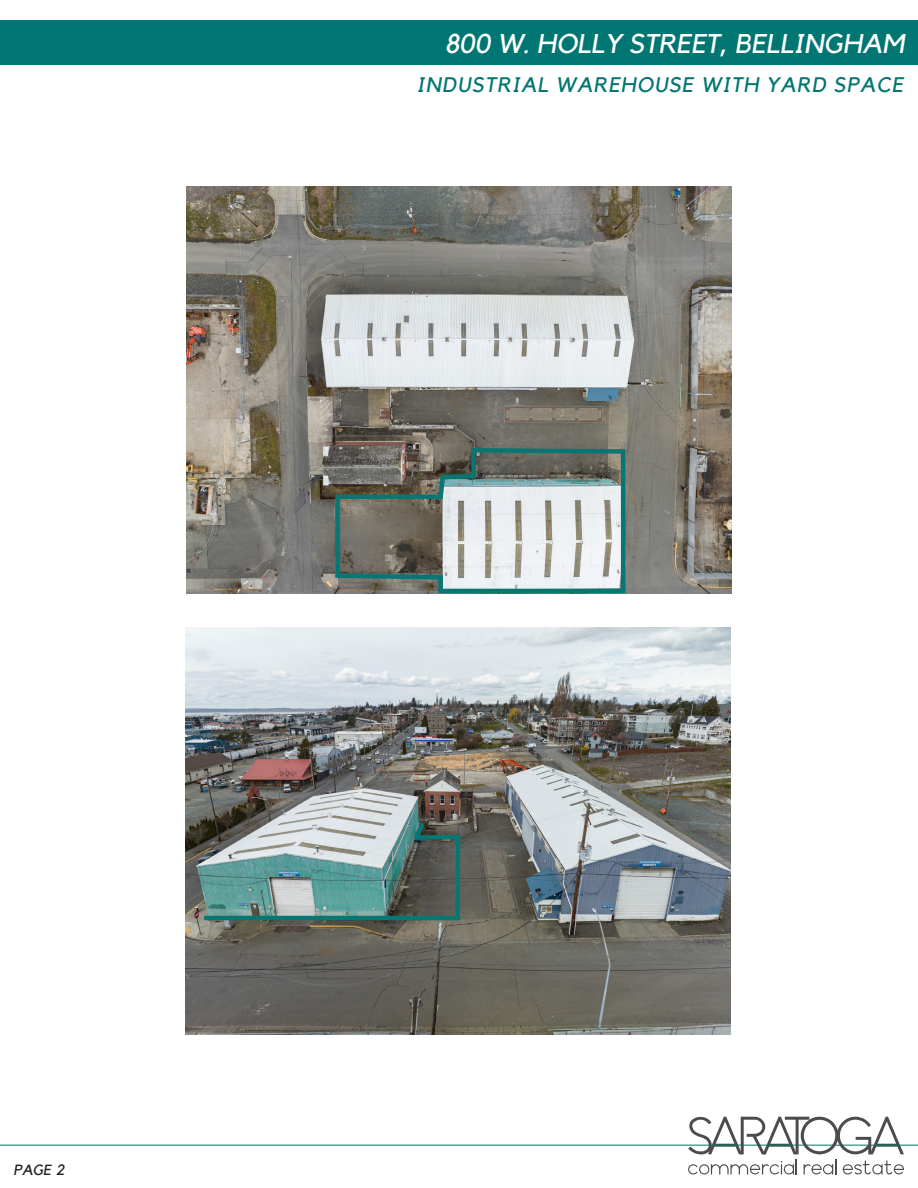
<style>
.page{position:relative;width:918px;height:1188px;background:#fff}
.page>*{position:absolute;margin:0;border:0;box-sizing:border-box;transform-origin:0 0}
.t1{font:italic 27px "Kollektif";color:#fff}
.t2{font:italic 21px "Kollektif";letter-spacing:.05em;color:#007672}
.t3{font:italic 14.7px "Kollektif";color:#231f20}
.s1{font-size:15px}
</style>
<div class="page">
<div style="left:0;top:21px;width:918px;height:44px;background:#007672"></div>
<hr style="left:0;top:1145px;width:918px;height:1px;background:#007672">
<svg style="left:688px;top:1116px;width:216px;height:59px"></svg>
<img style="left:187px;top:187px;width:544px;height:407px">
<img style="left:186px;top:627px;width:544px;height:408px">
<svg style="left:333px;top:446px;width:295px;height:148px;background:#949d98"></svg>
<img style="left:200px;top:818px;width:263px;height:104px">
<p class="t1" style="left:445px;top:28px;width:461px">800 W. HOLLY STREET, BELLINGHAM</p>
<p class="t2" style="left:417px;top:72px;width:488px">INDUSTRIAL WAREHOUSE WITH YARD SPACE</p>
<p class="t3" style="left:14px;top:1161px;width:52px">page <span class="s1">2</span></p>
</div>
